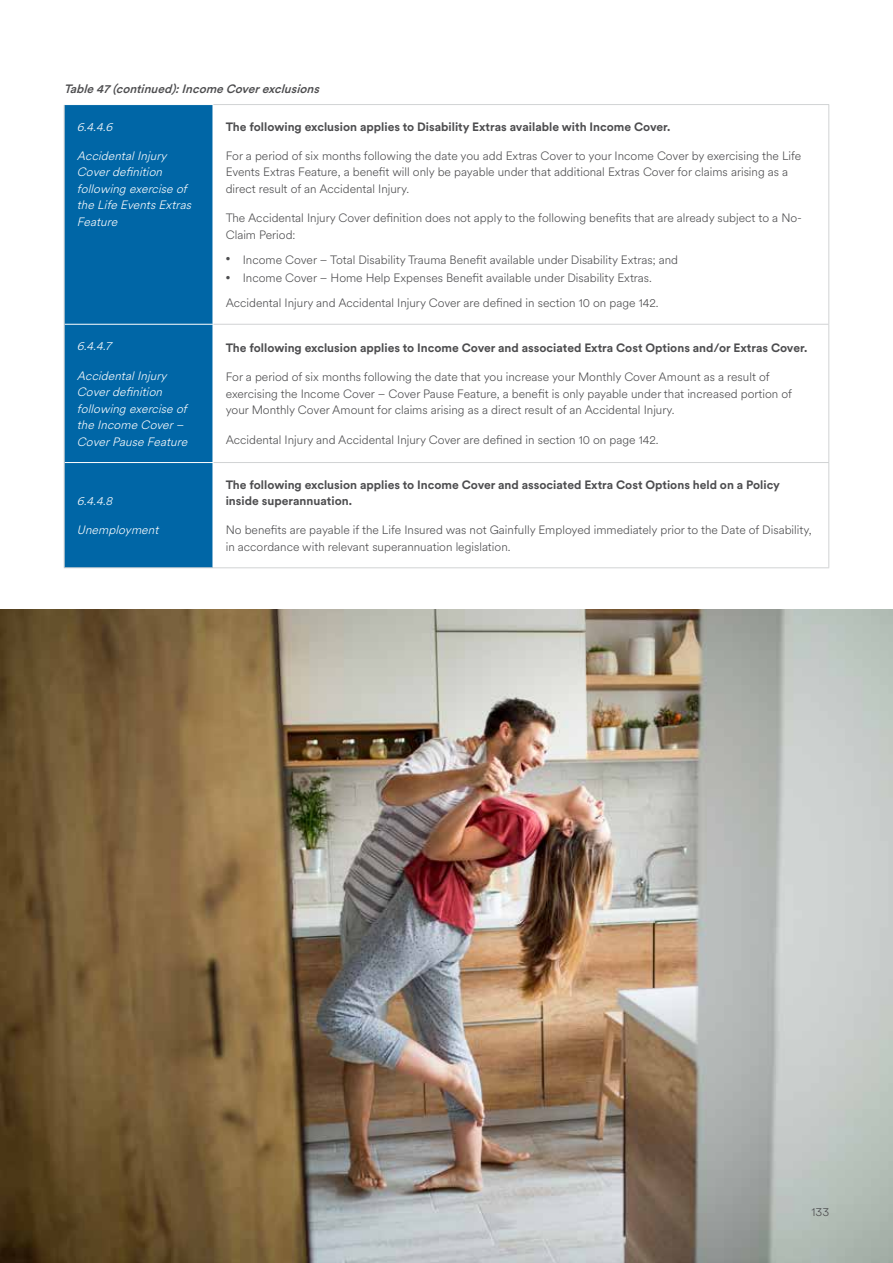
<style>
.page{position:relative;width:893px;height:1263px;background:#fff}
.page>*{position:absolute;margin:0;border:0;box-sizing:border-box;transform-origin:0 0}
.t1{font:300 12px/16.5px "Met Life Circular";color:#4d4d4f}
.t2{font:700 12px/16.5px "Met Life Circular";color:#4d4d4f}
.t3{font:italic 300 12px/16.5px "Met Life Circular";color:#fff}
.t4{font:italic 500 12px "Met Life Circular";color:#4d4d4f}
</style>
<div class="page">
<div style="left:65px;top:105px;width:148px;height:462px;background:#0066a6"></div>
<hr style="left:65px;top:324px;width:148px;height:1px;background:#fff">
<hr style="left:213px;top:104px;width:616px;height:1px;background:#d1d3d4">
<hr style="left:213px;top:324px;width:616px;height:1px;background:#d1d3d4">
<hr style="left:213px;top:462px;width:616px;height:1px;background:#d1d3d4">
<hr style="left:65px;top:462px;width:148px;height:1px;background:#fff">
<hr style="left:64px;top:105px;width:1px;height:219px;background:#d1d3d4">
<hr style="left:828px;top:105px;width:1px;height:219px;background:#d1d3d4">
<hr style="left:64px;top:324px;width:1px;height:138px;background:#d1d3d4">
<hr style="left:828px;top:325px;width:1px;height:137px;background:#d1d3d4">
<hr style="left:64px;top:462px;width:1px;height:105px;background:#d1d3d4">
<hr style="left:828px;top:463px;width:1px;height:104px;background:#d1d3d4">
<hr style="left:64px;top:567px;width:149px;height:1px;background:#d1d3d4">
<hr style="left:213px;top:567px;width:616px;height:1px;background:#d1d3d4">
<img style="left:0;top:610px;width:893px;height:653px">
<p class="t4" style="left:64px;top:81px;width:261px">Table47(continued):IncomeCoverexclusions</p>
<p class="t3" style="left:77px;top:118px;width:40px">6.4.4.6</p>
<p class="t3" style="left:77px;top:147px;width:119px">AccidentalInjury<br>Coverdefinition following exercise of the Life EventsExtras<br>Feature</p>
<p class="t3" style="left:77px;top:337px;width:39px">6.4.4.7</p>
<p class="t3" style="left:77px;top:367px;width:115px">AccidentalInjury<br>Coverdefinition following exercise of the Income Cover–<br>CoverPause Feature</p>
<p class="t3" style="left:77px;top:492px;width:40px">6.4.4.8</p>
<p class="t3" style="left:77px;top:521px;width:86px">Unemployment</p>
<p class="t2" style="left:226px;top:118px;width:446px">The following exclusion applies to Disability Extras available with Income Cover.</p>
<p class="t1" style="left:226px;top:147px;width:577px">For a period of six months following the date you add Extras Cover to your Income Cover by exercising the Life<br>Events Extras Feature, a benefit will only be payable under that additional Extras Cover for claims arising as a direct result of an Accidental Injury.</p>
<p class="t1" style="left:226px;top:209px;width:578px">The Accidental Injury Cover definition does not apply to the following benefits that are already subject to a No-<br>Claim Period:</p>
<p class="t1" style="left:226px;top:251px;width:454px"><sup>•</sup> Income Cover – Total Disability Trauma Benefit available under Disability Extras; and</p>
<p class="t1" style="left:226px;top:265px;width:434px;line-height:25px"><sup>•</sup> Income Cover – Home Help Expenses Benefit available under Disability Extras.<br>Accidental Injury and Accidental Injury Cover are defined in section 10 on page 142.</p>
<p class="t2" style="left:226px;top:339px;width:583px">The following exclusion applies to Income Cover and associated Extra Cost Options and/or Extras Cover.</p>
<p class="t1" style="left:226px;top:368px;width:568px">For a period of six months following the date that you increase your Monthly Cover Amount as a result of exercising the Income Cover – Cover Pause Feature, a benefit is only payable under that increased portion of your Monthly Cover Amount for claims arising as a direct result of an Accidental Injury.</p>
<p class="t1" style="left:226px;top:431px;width:434px">Accidental Injury and Accidental Injury Cover are defined in section 10 on page 142.</p>
<p class="t2" style="left:226px;top:476px;width:556px">The following exclusion applies to Income Cover and associated Extra Cost Options held on a Policy inside superannuation.</p>
<p class="t1" style="left:226px;top:521px;width:587px">No benefits are payable if the Life Insured was not Gainfully Employed immediately prior to the Date of Disability, in accordance with relevant superannuation legislation.</p>
<p class="t1" style="left:812px;top:1203px;width:19px">133</p>
</div>
